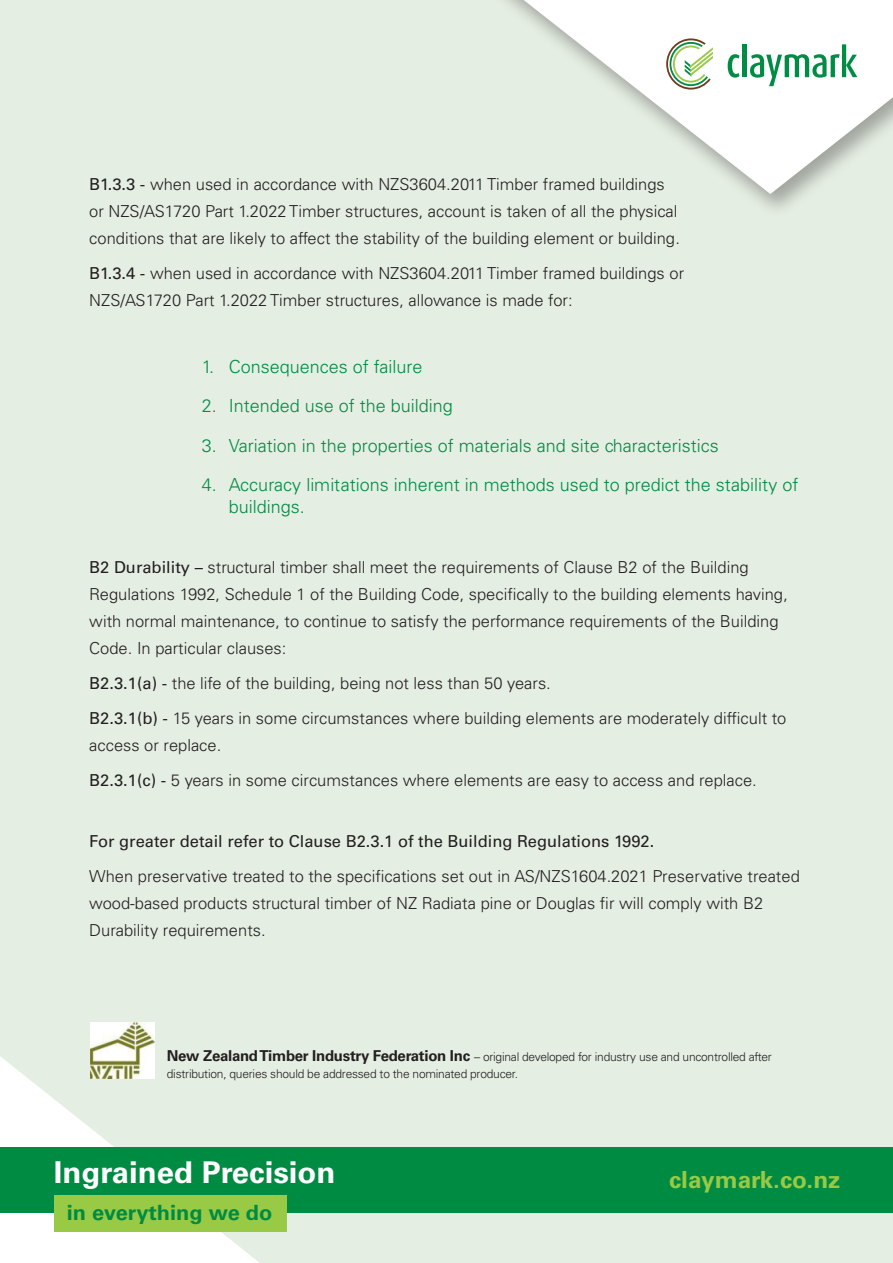
<style>
.page{position:relative;width:893px;height:1263px;background:#e5eee3}
.page>*{position:absolute;margin:0;border:0;box-sizing:border-box;transform-origin:0 0}
.t1{font:700 30px "Univers LT Std";color:#fff;scale:1.04 1}
.t2{font:700 23.55px "Univers LT Std";color:#99c945;scale:1.04 1}
.t3{font:700 21px "Univers LT Std";color:#008b43;scale:1.04 1}
.t4{font:300 18px/21.6px "Univers LT Std";color:#008b43}
.body_2{font:300 16.5px/27px "Univers LT Std";color:#231f20}
.body_2-2{font:16.5px "Univers LT Std";color:#231f20}
.t5{font:300 12px/16.8px "Univers LT Std";letter-spacing:-.02em;color:#231f20}
.s1{font-weight:400}
.s2{font-weight:700;font-size:15px}
</style>
<div class="page">
<div style="left:475px;top:0;width:418px;height:219px;background:#e5eee3"></div>
<svg style="left:505px;top:0;width:388px;height:194px;fill:#fff"></svg>
<svg style="left:728px;top:54px;width:11px;height:24px"></svg>
<div style="left:742px;top:44px;width:5px;height:33px;background:#008c45"></div>
<svg style="left:750px;top:44px;width:107px;height:42px"></svg>
<svg style="left:666px;top:38px;width:47px;height:52px"></svg>
<div style="left:0;top:1147px;width:893px;height:65px;background:#008b43"></div>
<div style="left:54px;top:1195px;width:232px;height:37px;background:#98ca45"></div>
<img style="left:90px;top:1023px;width:65px;height:56px">
<p class="body_2" style="left:89px;top:170px;width:592px"><span class="s1">B1.3.3 -</span> when used in accordance with NZS3604.2011 Timber framed buildings or NZS/AS1720 Part 1.2022 Timber structures, account is taken of all the physical conditions that are likely to affect the stability of the building element or building.</p>
<p class="body_2" style="left:89px;top:259px;width:596px"><span class="s1">B1.3.4 -</span> when used in accordance with NZS3604.2011 Timber framed buildings or<br>NZS/AS1720 Part 1.2022 Timber structures, allowance is made for:</p>
<p class="t4" style="left:202px;top:355px;width:222px">1. Consequences of failure</p>
<p class="t4" style="left:202px;top:395px;width:253px">2. Intended use of the building</p>
<p class="t4" style="left:202px;top:435px;width:519px">3. Variation in the properties of materials and site characteristics</p>
<p class="t4" style="left:229px;top:474px;width:571px;text-indent:-27px">4. Accuracy limitations inherent in methods used to predict the stability of buildings.</p>
<p class="body_2" style="left:89px;top:554px;width:700px"><span class="s1">B2 Durability –</span> structural timber shall meet the requirements of Clause B2 of the Building Regulations 1992, Schedule 1 of the Building Code, specifically to the building elements having, with normal maintenance, to continue to satisfy the performance requirements of the Building Code. In particular clauses:</p>
<p class="body_2" style="left:89px;top:670px;width:463px"><span class="s1">B2.3.1(a) -</span> the life of the building, being not less than 50 years.</p>
<p class="body_2" style="left:89px;top:705px;width:699px"><span class="s1">B2.3.1(b) -</span> 15 years in some circumstances where building elements are moderately difficult to access or replace.</p>
<p class="body_2" style="left:89px;top:767px;width:669px"><span class="s1">B2.3.1(c) -</span> 5 years in some circumstances where elements are easy to access and replace.</p>
<p class="body_2-2" style="left:89px;top:831px;width:567px">For greater detail refer to Clause B2.3.1 of the Building Regulations 1992.</p>
<p class="body_2" style="left:89px;top:863px;width:712px">When preservative treated to the specifications set out in AS/NZS1604.2021 Preservative treated wood-based products structural timber of NZ Radiata pine or Douglas fir will comply with B2<br>Durability requirements.</p>
<p class="t5" style="left:167px;top:1048px;width:606px"><span class="s2">New Zealand Timber Industry Federation Inc</span> – original developed for industry use and uncontrolled after distribution, queries should be addressed to the nominated producer.</p>
<h1 class="t1" style="left:54px;top:1155px;width:272px">Ingrained Precision</h1>
<p class="t3" style="left:67px;top:1200px;width:199px">in everything we do</p>
<h2 class="t2" style="left:669px;top:1165px;width:166px">claymark.co.nz</h2>
</div>
